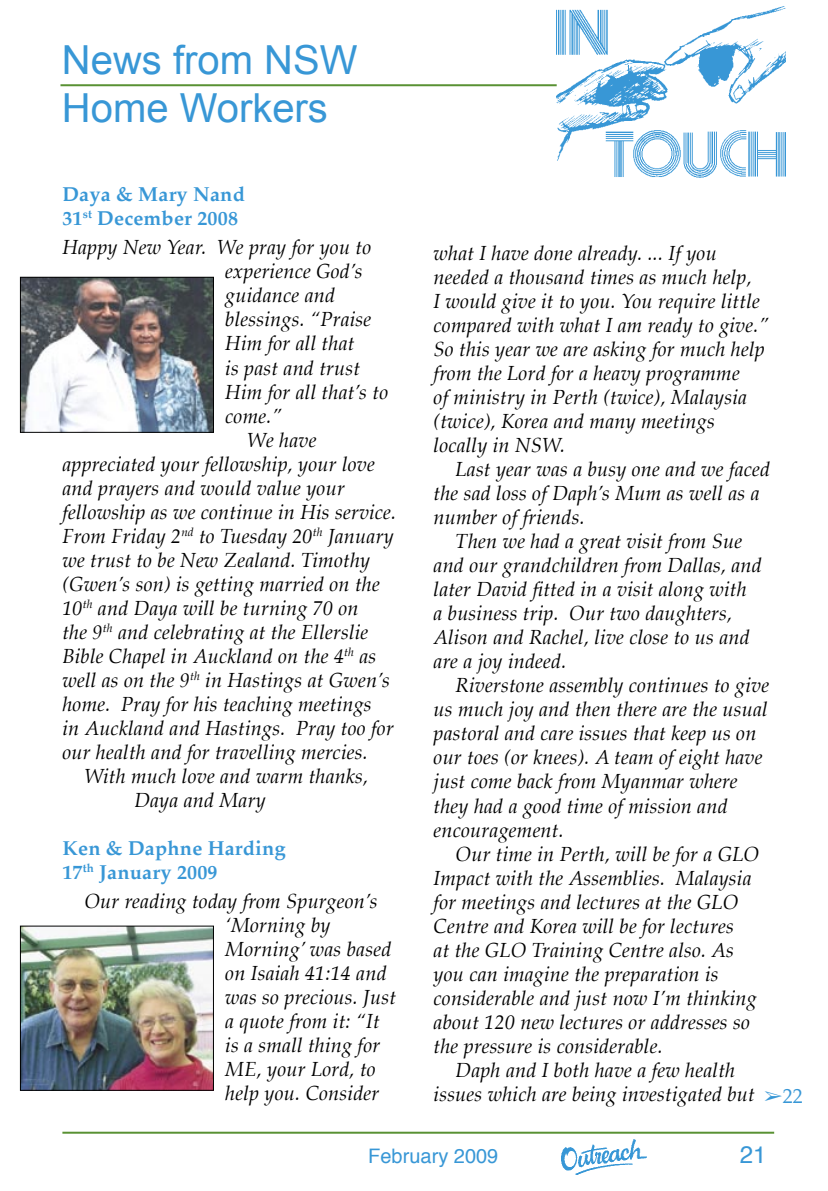
<style>
.page{position:relative;width:828px;height:1191px;background:#fff}
.page>*{position:absolute;margin:0;border:0;box-sizing:border-box;transform-origin:0 0}
.t1{font:40px/48px "Arial";color:#3897d6}
.t2{font:24px "Helvetica";color:#3897d6}
.t3{font:italic 20px/24px "Palatino";letter-spacing:.01em;color:#000}
.t4{font:700 20px/24px "Palatino";letter-spacing:.01em;color:#3897d6}
.t5{font:20px "Helvetica";color:#3897d6}
.t6{font:20px "Palatino";color:#3897d6}
</style>
<div class="page">
<hr style="left:62px;top:1131px;width:712px;height:2px;background:#599133">
<img style="left:561px;top:1140px;width:85px;height:34px">
<img style="left:556px;top:7px;width:229px;height:171px">
<hr style="left:61px;top:84px;width:495px;height:2px;background:#599133">
<img style="left:22px;top:279px;width:190px;height:152px">
<div style="left:20px;top:277px;width:194px;height:156px;border:1px solid #000"></div>
<img style="left:22px;top:927px;width:190px;height:161px">
<div style="left:20px;top:925px;width:194px;height:165px;border:1px solid #000"></div>
<h1 class="t1" style="left:62px;top:36px;width:297px">News from NSW<br>Home Workers</h1>
<p class="t4" style="left:62px;top:181px;width:184px">Daya &amp; Mary Nand<br>31<sup>st</sup> December 2008</p>
<p class="t3" style="left:62px;top:236px;width:310px">Happy New Year. We pray for you to</p>
<p class="t3" style="left:225px;top:260px;width:139px">experience God’s</p>
<p class="t3" style="left:225px;top:284px;width:111px">guidance and</p>
<p class="t3" style="left:225px;top:308px;width:148px">blessings. “Praise</p>
<p class="t3" style="left:225px;top:332px;width:131px">Him for all that</p>
<p class="t3" style="left:225px;top:356px;width:136px">is past and trust</p>
<p class="t3" style="left:225px;top:380px;width:164px">Him for all that’s to</p>
<p class="t3" style="left:225px;top:404px;width:58px">come.”</p>
<p class="t3" style="left:247px;top:428px;width:71px">We have</p>
<p class="t3" style="left:62px;top:452px;width:314px">appreciated your fellowship, your love</p>
<p class="t3" style="left:62px;top:476px;width:284px">and prayers and would value your</p>
<p class="t3" style="left:62px;top:500px;width:335px">fellowship as we continue in His service.</p>
<p class="t3" style="left:62px;top:524px;width:333px">From Friday 2<sup>nd</sup> to Tuesday 20<sup>th</sup> January</p>
<p class="t3" style="left:62px;top:548px;width:309px">we trust to be New Zealand. Timothy</p>
<p class="t3" style="left:62px;top:572px;width:319px">(Gwen’s son) is getting married on the</p>
<p class="t3" style="left:62px;top:596px;width:298px">10<sup>th</sup> and Daya will be turning 70 on</p>
<p class="t3" style="left:62px;top:620px;width:307px">the 9<sup>th</sup> and celebrating at the Ellerslie</p>
<p class="t3" style="left:62px;top:644px;width:315px">Bible Chapel in Auckland on the 4<sup>th</sup> as</p>
<p class="t3" style="left:62px;top:668px;width:329px">well as on the 9<sup>th</sup> in Hastings at Gwen’s</p>
<p class="t3" style="left:62px;top:692px;width:311px">home. Pray for his teaching meetings</p>
<p class="t3" style="left:62px;top:716px;width:333px">in Auckland and Hastings. Pray too for</p>
<p class="t3" style="left:62px;top:740px;width:307px">our health and for travelling mercies.</p>
<p class="t3" style="left:84px;top:764px;width:285px">With much love and warm thanks,</p>
<p class="t3" style="left:134px;top:788px;width:133px">Daya and Mary</p>
<p class="t4" style="left:62px;top:835px;width:225px">Ken &amp; Daphne Harding<br>17<sup>th</sup> January 2009</p>
<p class="t3" style="left:225px;top:889px;width:172px;text-indent:-141px">Our reading today from Spurgeon’s ‘Morning by<br>Morning’ was based on Isaiah 41:14 and was so precious. Just a quote from it: “It is a small thing for<br>ME, your Lord, to help you. Consider</p>
<p class="t3" style="left:433px;top:242px;width:336px">what I have done already. ... If you needed a thousand times as much help,<br>I would give it to you. You require little compared with what I am ready to give.” So this year we are asking for much help from the Lord for a heavy programme<br>of ministry in Perth (twice), Malaysia (twice), Korea and many meetings locally in NSW.</p>
<p class="t3" style="left:433px;top:458px;width:338px;text-indent:22px">Last year was a busy one and we faced the sad loss of Daph’s Mum as well as a number of friends.</p>
<p class="t3" style="left:433px;top:530px;width:330px;text-indent:22px">Then we had a great visit from Sue and our grandchildren from Dallas, and later David fitted in a visit along with<br>a business trip. Our two daughters, Alison and Rachel, live close to us and are a joy indeed.</p>
<p class="t3" style="left:433px;top:674px;width:337px;text-indent:22px">Riverstone assembly continues to give us much joy and then there are the usual pastoral and care issues that keep us on our toes (or knees). A team of eight have just come back from Myanmar where they had a good time of mission and encouragement.</p>
<p class="t3" style="left:433px;top:842px;width:327px;text-indent:22px">Our time in Perth, will be for a GLO Impact with the Assemblies. Malaysia for meetings and lectures at the GLO Centre and Korea will be for lectures<br>at the GLO Training Centre also. As you can imagine the preparation is considerable and just now I’m thinking about 120 new lectures or addresses so the pressure is considerable.</p>
<p class="t3" style="left:433px;top:1058px;width:323px;text-align:center">Daph and I both have a few health issues which are being investigated but</p>
<p class="t6" style="left:764px;top:1079px;width:40px">➢22</p>
<p class="t5" style="left:368px;top:1138px;width:132px">February 2009</p>
<p class="t2" style="left:739px;top:1134px;width:28px">21</p>
</div>
